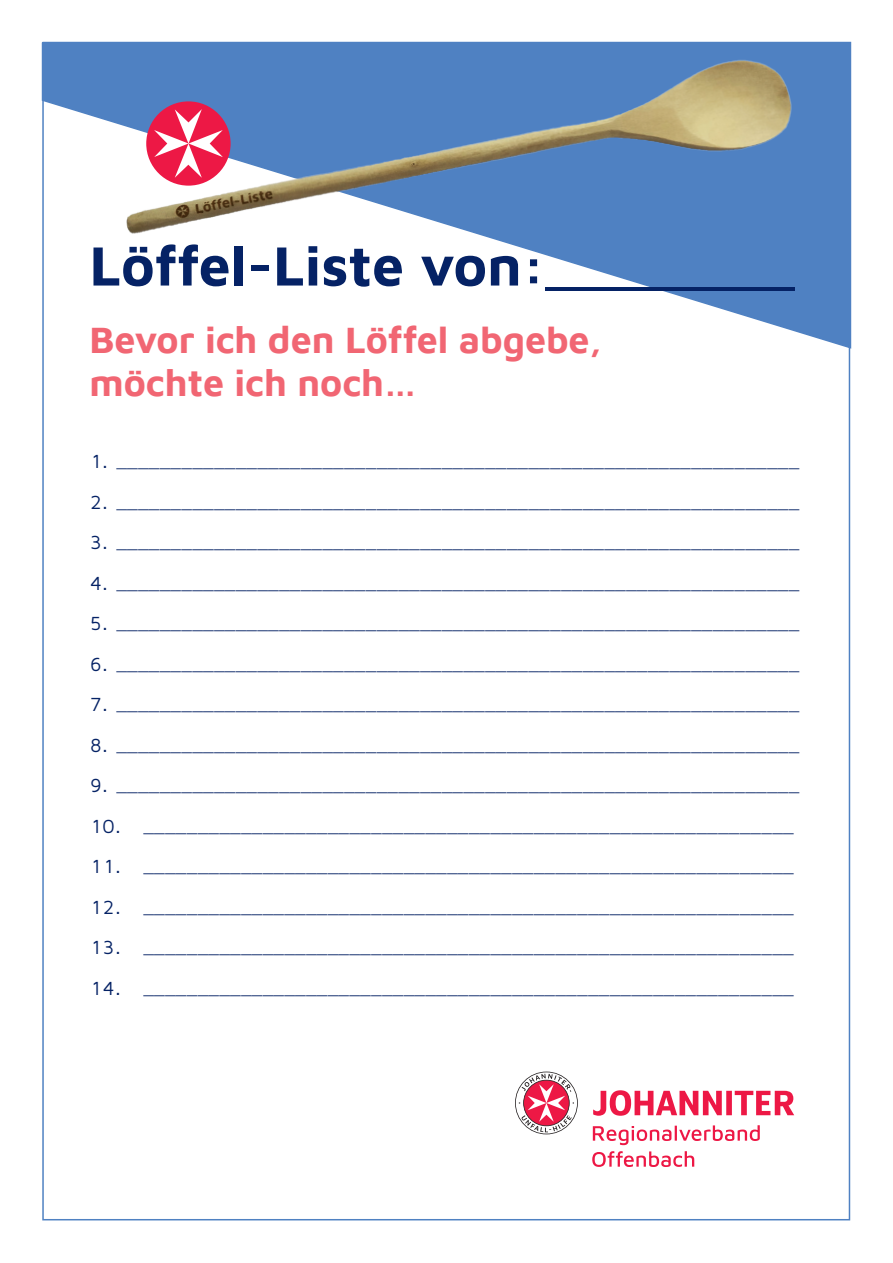
<style>
.page{position:relative;width:893px;height:1263px;background:#fff}
.page>*{position:absolute;margin:0;border:0;box-sizing:border-box;transform-origin:0 0}
.t1{font:700 57px "Maven Pro";color:#052265}
.t2{font:700 37.5px "Maven Johanniter";color:#f16673}
.t3{font:19.5px "Maven Johanniter";color:#052265}
.s1{font-weight:500}
</style>
<div class="page">
<svg style="left:41px;top:41px;width:811px;height:309px"></svg>
<svg style="left:592px;top:1151px;width:102px;height:16px"></svg>
<svg style="left:515px;top:1071px;width:279px;height:74px"></svg>
<img style="left:121px;top:43px;width:673px;height:203px">
<p class="t1" style="left:89px;top:225px;width:706px">Löffel-Liste von:<span class="s1">________</span></p>
<p class="t2" style="left:89px;top:313px;width:513px">Bevor ich den Löffel abgebe,</p>
<p class="t2" style="left:89px;top:357px;width:328px">möchte ich noch…</p>
<p class="t3" style="left:89px;top:448px;width:711px">1. _______________________________________________________________</p>
<p class="t3" style="left:89px;top:489px;width:711px">2. _______________________________________________________________</p>
<p class="t3" style="left:89px;top:529px;width:711px">3. _______________________________________________________________</p>
<p class="t3" style="left:89px;top:570px;width:711px">4. _______________________________________________________________</p>
<p class="t3" style="left:89px;top:610px;width:711px">5. _______________________________________________________________</p>
<p class="t3" style="left:89px;top:651px;width:711px">6. _______________________________________________________________</p>
<p class="t3" style="left:89px;top:691px;width:711px">7. _______________________________________________________________</p>
<p class="t3" style="left:89px;top:732px;width:711px">8. _______________________________________________________________</p>
<p class="t3" style="left:89px;top:772px;width:711px">9. _______________________________________________________________</p>
<p class="t3" style="left:89px;top:813px;width:706px">10. ____________________________________________________________</p>
<p class="t3" style="left:89px;top:853px;width:706px">11. ____________________________________________________________</p>
<p class="t3" style="left:89px;top:894px;width:706px">12. ____________________________________________________________</p>
<p class="t3" style="left:89px;top:934px;width:706px">13. ____________________________________________________________</p>
<p class="t3" style="left:89px;top:975px;width:706px">14. ____________________________________________________________</p>
</div>
